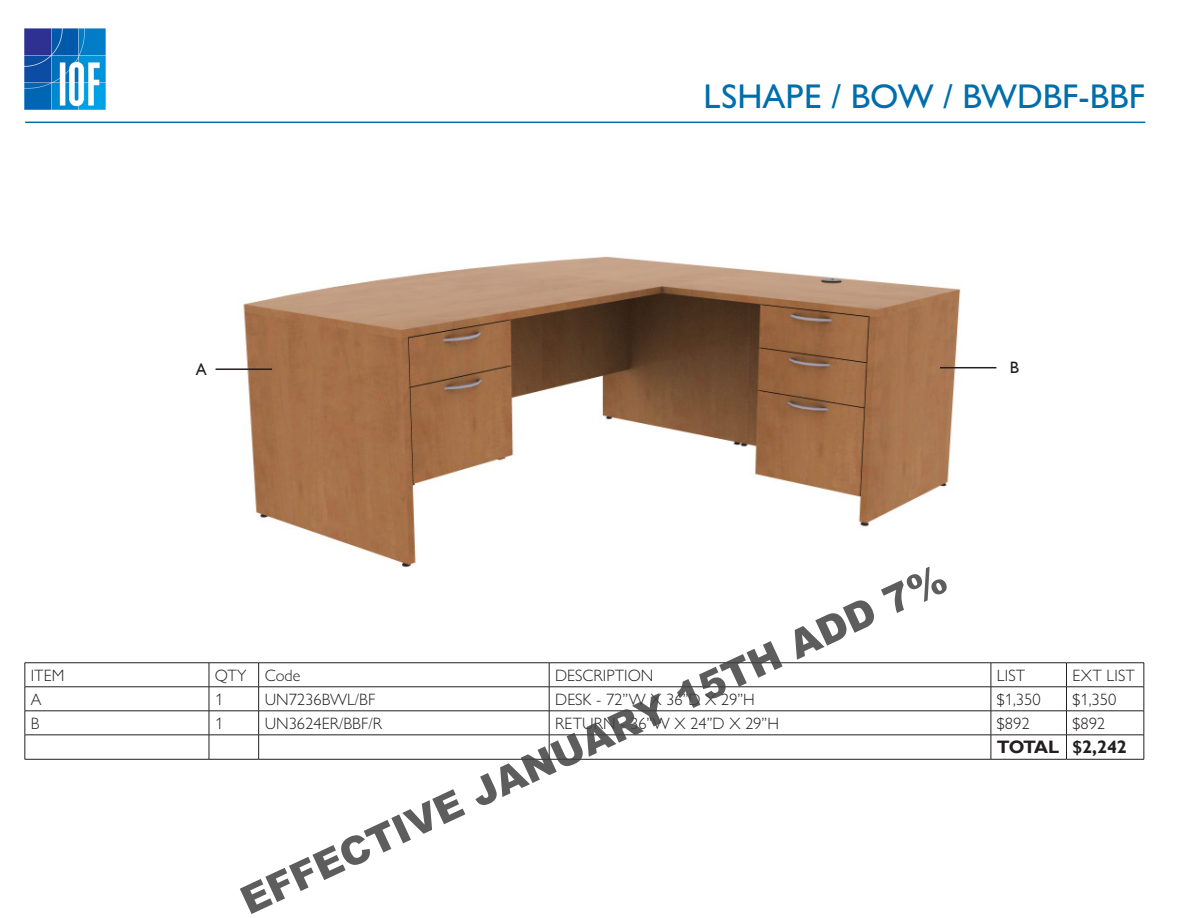
<style>
.page{position:relative;width:1188px;height:918px;background:#fff}
.page>*{position:absolute;margin:0;border:0;box-sizing:border-box;transform-origin:0 0}
.t1{font:900 39px "Arial";color:rgb(64 64 64/.85)}
.t2{font:500 34.5px "Gill Sans Nova";color:#006eab}
.t3{font:700 18px "Gill Sans";letter-spacing:-.035em;color:#231f20}
.t4{font:300 16.5px "Gill Sans Nova";color:#231f20}
.t5{font:16.5px "Gill Sans";color:#231f20}
</style>
<div class="page">
<img style="left:24px;top:28px;width:81px;height:81px">
<hr style="left:25px;top:122px;width:1120px;height:1px;background:#006eab">
<img style="left:215px;top:256px;width:782px;height:312px">
<hr style="left:25px;top:663px;width:184px;height:1px;background:#231f20">
<hr style="left:209px;top:663px;width:50px;height:1px;background:#231f20">
<hr style="left:259px;top:663px;width:290px;height:1px;background:#231f20">
<hr style="left:549px;top:663px;width:442px;height:1px;background:#231f20">
<hr style="left:991px;top:663px;width:75px;height:1px;background:#231f20">
<hr style="left:1066px;top:663px;width:78px;height:1px;background:#231f20">
<hr style="left:25px;top:687px;width:184px;height:1px;background:#231f20">
<hr style="left:209px;top:687px;width:50px;height:1px;background:#231f20">
<hr style="left:259px;top:687px;width:290px;height:1px;background:#231f20">
<hr style="left:549px;top:687px;width:442px;height:1px;background:#231f20">
<hr style="left:991px;top:687px;width:75px;height:1px;background:#231f20">
<hr style="left:1066px;top:687px;width:78px;height:1px;background:#231f20">
<hr style="left:25px;top:711px;width:184px;height:1px;background:#231f20">
<hr style="left:209px;top:711px;width:50px;height:1px;background:#231f20">
<hr style="left:259px;top:711px;width:290px;height:1px;background:#231f20">
<hr style="left:549px;top:711px;width:442px;height:1px;background:#231f20">
<hr style="left:991px;top:711px;width:75px;height:1px;background:#231f20">
<hr style="left:1066px;top:711px;width:78px;height:1px;background:#231f20">
<svg style="left:209px;top:663px;width:1px;height:96px"></svg>
<svg style="left:258px;top:663px;width:1px;height:96px"></svg>
<svg style="left:549px;top:663px;width:1px;height:96px"></svg>
<svg style="left:991px;top:663px;width:1px;height:96px"></svg>
<svg style="left:1066px;top:664px;width:1px;height:95px"></svg>
<hr style="left:25px;top:735px;width:184px;height:1px;background:#231f20">
<svg style="left:25px;top:663px;width:1px;height:96px"></svg>
<hr style="left:209px;top:735px;width:50px;height:1px;background:#231f20">
<hr style="left:259px;top:735px;width:290px;height:1px;background:#231f20">
<hr style="left:549px;top:735px;width:442px;height:1px;background:#231f20">
<hr style="left:991px;top:735px;width:75px;height:1px;background:#231f20">
<hr style="left:1066px;top:735px;width:78px;height:1px;background:#231f20">
<svg style="left:1144px;top:663px;width:1px;height:96px"></svg>
<hr style="left:25px;top:759px;width:184px;height:1px;background:#231f20">
<hr style="left:209px;top:759px;width:50px;height:1px;background:#231f20">
<hr style="left:259px;top:759px;width:290px;height:1px;background:#231f20">
<hr style="left:549px;top:759px;width:442px;height:1px;background:#231f20">
<hr style="left:991px;top:759px;width:75px;height:1px;background:#231f20">
<hr style="left:1066px;top:759px;width:78px;height:1px;background:#231f20">
<hr style="left:216px;top:368px;width:56px;height:2px;background:#231f20">
<hr style="left:940px;top:367px;width:56px;height:1px;background:#231f20">
<p class="t2" style="left:704px;top:75px;width:443px">LSHAPE / BOW / BWDBF-BBF</p>
<p class="t5" style="left:196px;top:360px;width:13px">A</p>
<p class="t5" style="left:1010px;top:358px;width:11px">B</p>
<h1 class="t1" style="left:231px;top:877px;width:775px;rotate:-25deg">EFFECTIVE JANUARY 15TH ADD 7%</h1>
<p class="t4" style="left:31px;top:665px;width:35px">ITEM</p>
<p class="t4" style="left:215px;top:665px;width:33px">QTY</p>
<p class="t4" style="left:265px;top:665px;width:37px">Code</p>
<p class="t4" style="left:555px;top:665px;width:100px">DESCRIPTION</p>
<p class="t4" style="left:997px;top:665px;width:30px">LIST</p>
<p class="t4" style="left:1073px;top:665px;width:64px">EXT LIST</p>
<p class="t4" style="left:31px;top:689px;width:12px">A</p>
<p class="t4" style="left:215px;top:689px;width:10px">1</p>
<p class="t4" style="left:265px;top:689px;width:112px">UN7236BWL/BF</p>
<p class="t4" style="left:555px;top:689px;width:201px">DESK - 72”W X 36”D X 29”H</p>
<p class="t4" style="left:997px;top:689px;width:45px">$1,350</p>
<p class="t4" style="left:1073px;top:689px;width:45px">$1,350</p>
<p class="t4" style="left:31px;top:713px;width:10px">B</p>
<p class="t4" style="left:215px;top:713px;width:10px">1</p>
<p class="t4" style="left:265px;top:713px;width:119px">UN3624ER/BBF/R</p>
<p class="t4" style="left:555px;top:713px;width:225px">RETURN - 36”W X 24”D X 29”H</p>
<p class="t4" style="left:997px;top:713px;width:34px">$892</p>
<p class="t4" style="left:1073px;top:713px;width:34px">$892</p>
<p class="t3" style="left:997px;top:736px;width:64px">TOTAL</p>
<p class="t3" style="left:1072px;top:736px;width:56px">$2,242</p>
</div>
